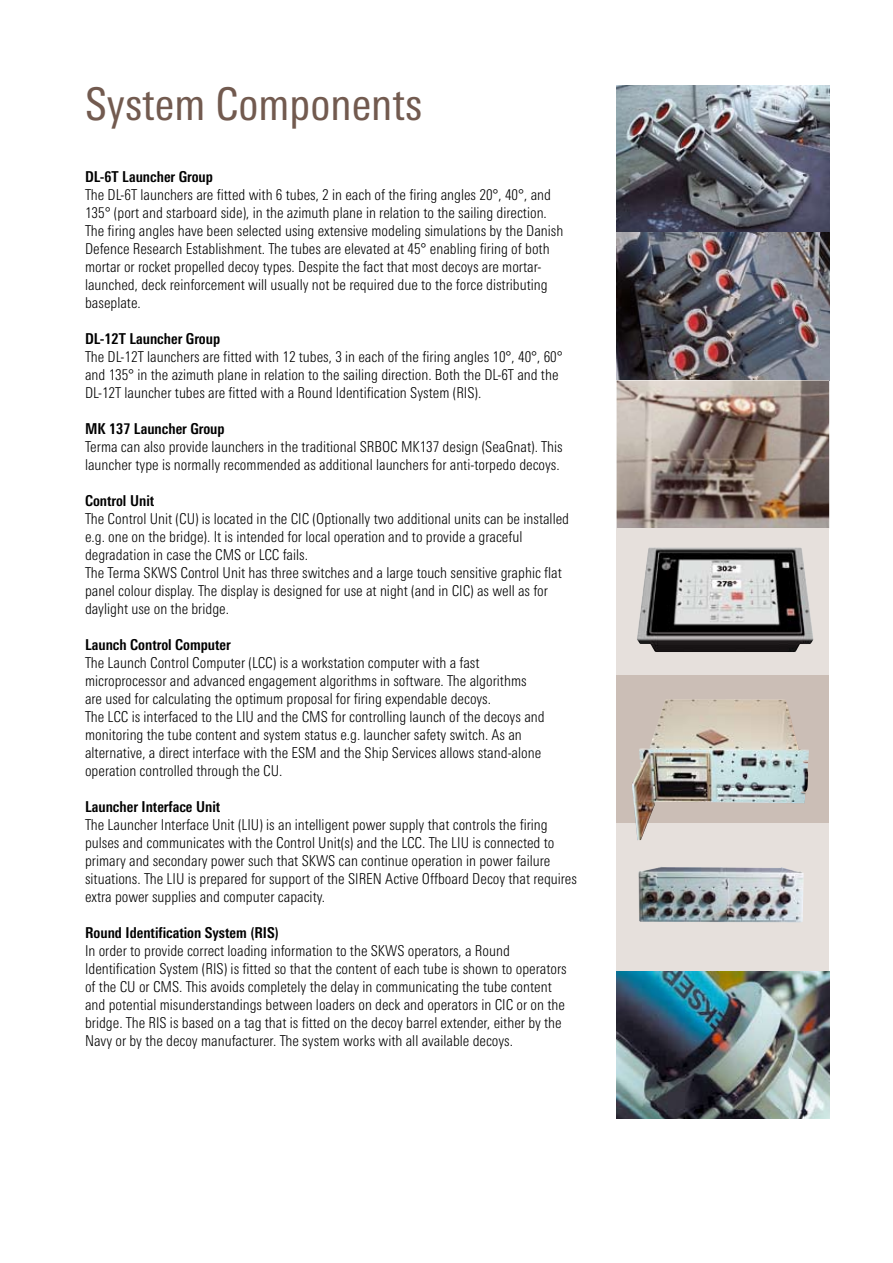
<style>
.page{position:relative;width:893px;height:1263px;background:#fff}
.page>*{position:absolute;margin:0;border:0;box-sizing:border-box;transform-origin:0 0}
.t1{font:condensed 45px "Linotype Univers";color:#725a4f}
.t2{font:300 condensed 15px/18px "Linotype Univers";color:#000}
.t3{font:700 condensed 15px "Linotype Univers";color:#000}
</style>
<div class="page">
<img style="left:617px;top:85px;width:212px;height:148px">
<img style="left:617px;top:233px;width:212px;height:147px">
<svg style="left:617px;top:380px;width:212px;height:148px"></svg>
<div style="left:617px;top:528px;width:212px;height:148px;background:#e6e0dc"></div>
<div style="left:617px;top:676px;width:212px;height:147px;background:#cbbeb6"></div>
<div style="left:617px;top:823px;width:212px;height:148px;background:#e6e0dc"></div>
<img style="left:617px;top:971px;width:212px;height:148px">
<img style="left:632px;top:699px;width:177px;height:141px">
<img style="left:638px;top:867px;width:166px;height:55px">
<img style="left:637px;top:547px;width:176px;height:105px">
<h1 class="t1" style="left:85px;top:78px;width:339px">System Components</h1>
<p class="t3" style="left:85px;top:168px;width:129px">DL-6T Launcher Group</p>
<p class="t2" style="left:85px;top:185px;width:480px">The DL-6T launchers are fitted with 6 tubes, 2 in each of the firing angles 20°, 40°, and 135° (port and starboard side), in the azimuth plane in relation to the sailing direction.<br>The firing angles have been selected using extensive modeling simulations by the Danish Defence Research Establishment. The tubes are elevated at 45° enabling firing of both mortar or rocket propelled decoy types. Despite the fact that most decoys are mortar&shy;launched, deck reinforcement will usually not be required due to the force distributing baseplate.</p>
<p class="t3" style="left:85px;top:330px;width:137px">DL-12T Launcher Group</p>
<p class="t2" style="left:85px;top:347px;width:479px">The DL-12T launchers are fitted with 12 tubes, 3 in each of the firing angles 10°, 40°, 60° and 135° in the azimuth plane in relation to the sailing direction. Both the DL-6T and the<br>DL-12T launcher tubes are fitted with a Round Identification System (RIS).</p>
<p class="t3" style="left:85px;top:420px;width:141px">MK 137 Launcher Group</p>
<p class="t2" style="left:85px;top:437px;width:479px">Terma can also provide launchers in the traditional SRBOC MK137 design (SeaGnat). This launcher type is normally recommended as additional launchers for anti-torpedo decoys.</p>
<p class="t3" style="left:85px;top:492px;width:71px">Control Unit</p>
<p class="t2" style="left:85px;top:509px;width:486px">The Control Unit (CU) is located in the CIC (Optionally two additional units can be installed e.g. one on the bridge). It is intended for local operation and to provide a graceful degradation in case the CMS or LCC fails.<br>The Terma SKWS Control Unit has three switches and a large touch sensitive graphic flat panel colour display. The display is designed for use at night (and in CIC) as well as for daylight use on the bridge.</p>
<p class="t3" style="left:85px;top:636px;width:147px">Launch Control Computer</p>
<p class="t2" style="left:85px;top:653px;width:461px">The Launch Control Computer (LCC) is a workstation computer with a fast microprocessor and advanced engagement algorithms in software. The algorithms are used for calculating the optimum proposal for firing expendable decoys.<br>The LCC is interfaced to the LIU and the CMS for controlling launch of the decoys and monitoring the tube content and system status e.g. launcher safety switch. As an alternative, a direct interface with the ESM and the Ship Services allows stand-alone operation controlled through the CU.</p>
<p class="t3" style="left:85px;top:798px;width:137px">Launcher Interface Unit</p>
<p class="t2" style="left:85px;top:815px;width:493px">The Launcher Interface Unit (LIU) is an intelligent power supply that controls the firing pulses and communicates with the Control Unit(s) and the LCC. The LIU is connected to primary and secondary power such that SKWS can continue operation in power failure situations. The LIU is prepared for support of the SIREN Active Offboard Decoy that requires extra power supplies and computer capacity.</p>
<p class="t3" style="left:85px;top:924px;width:195px">Round Identification System (RIS)</p>
<p class="t2" style="left:85px;top:941px;width:483px">In order to provide correct loading information to the SKWS operators, a Round Identification System (RIS) is fitted so that the content of each tube is shown to operators of the CU or CMS. This avoids completely the delay in communicating the tube content and potential misunderstandings between loaders on deck and operators in CIC or on the bridge. The RIS is based on a tag that is fitted on the decoy barrel extender, either by the Navy or by the decoy manufacturer. The system works with all available decoys.</p>
</div>
